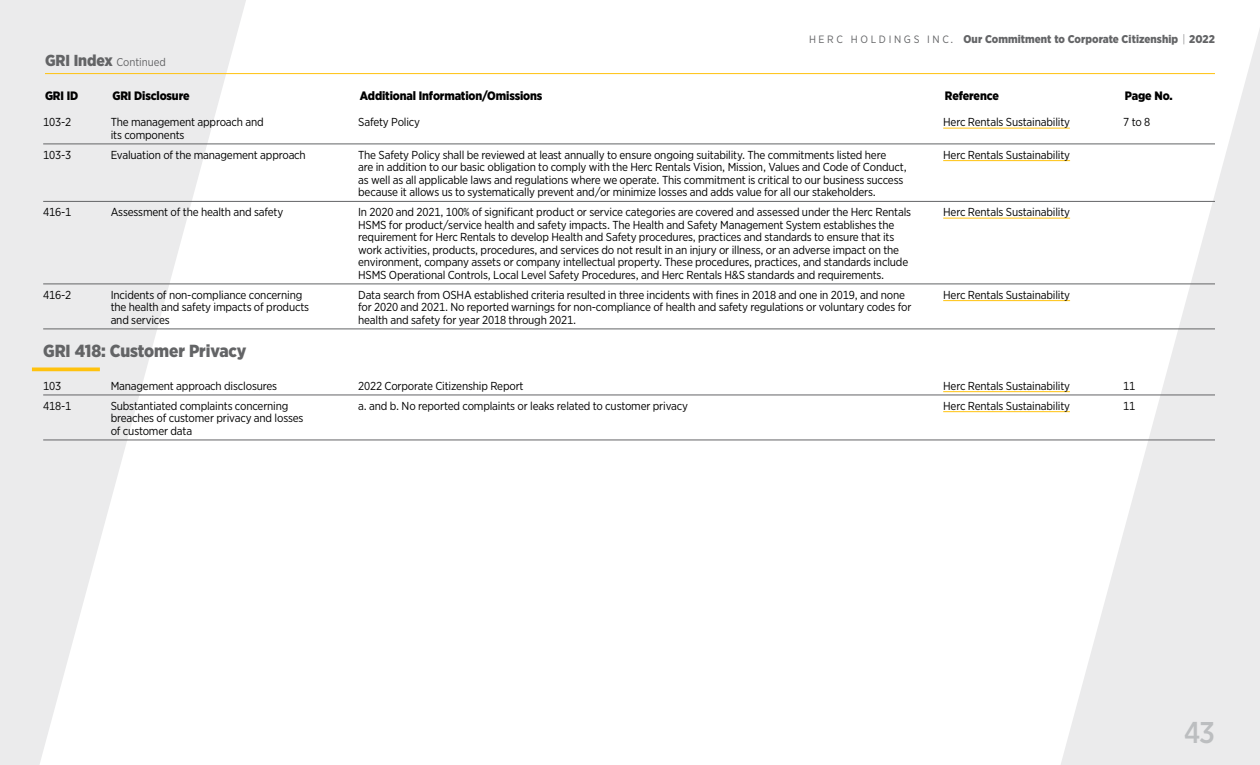
<style>
.page{position:relative;width:1260px;height:765px;background:#fff}
.page>*{position:absolute;margin:0;border:0;box-sizing:border-box;transform-origin:0 0}
.t1{font:500 30px "Gotham Narrow";color:#bcbec0}
.t2{font:900 17.5px "Gotham Narrow";letter-spacing:-.005em;color:#636466}
.t3{font:900 12.25px "Gotham Narrow";letter-spacing:-.01em;color:#000}
.t4{font:11.5px/12.5px "Gotham Narrow";letter-spacing:-.015em;color:#000}
.t5{font:900 11.25px "Gotham Narrow";letter-spacing:.005em;color:#636466}
.t6{font:11.25px "Gotham Narrow";letter-spacing:-.005em;color:#636466}
.s1{font-weight:400;font-size:10.62px}
.s2{font-weight:300}
.s3{font-weight:900;font-size:16px}
</style>
<div class="page">
<svg style="left:1058px;top:29px;width:202px;height:736px;fill:#ebebec"></svg>
<svg style="left:0;top:0;width:246px;height:765px;fill:#ebebec"></svg>
<hr style="left:45px;top:73px;width:1170px;height:1px;background:#ffc20e">
<hr style="left:943px;top:128px;width:127px;height:1px;background:#ffc20e">
<hr style="left:43px;top:144px;width:1172px;height:1px;background:#636466">
<hr style="left:943px;top:160px;width:127px;height:1px;background:#ffc20e">
<hr style="left:43px;top:201px;width:1172px;height:1px;background:#636466">
<hr style="left:943px;top:218px;width:127px;height:1px;background:#ffc20e">
<hr style="left:43px;top:284px;width:1172px;height:1px;background:#636466">
<hr style="left:943px;top:300px;width:127px;height:1px;background:#ffc20e">
<hr style="left:43px;top:329px;width:1172px;height:1px;background:#636466">
<svg style="left:32px;top:367px;width:68px;height:4px"></svg>
<hr style="left:43px;top:395px;width:1172px;height:1px;background:#636466">
<hr style="left:943px;top:391px;width:127px;height:1px;background:#ffc20e">
<hr style="left:943px;top:411px;width:127px;height:1px;background:#ffc20e">
<hr style="left:43px;top:440px;width:1172px;height:1px;background:#636466">
<p class="t5" style="left:809px;top:31px;width:407px"><span class="s1">H E R C H O L D I N G S I N C.</span> Our Commitment to Corporate Citizenship <span class="s2">|</span> 2022</p>
<p class="t6" style="left:45px;top:55px;width:122px"><span class="s3">GRI Index</span> Continued</p>
<p class="t3" style="left:45px;top:87px;width:35px">GRI ID</p>
<p class="t3" style="left:112px;top:87px;width:79px">GRI Disclosure</p>
<p class="t3" style="left:360px;top:87px;width:184px">Additional Information/Omissions</p>
<p class="t3" style="left:945px;top:87px;width:55px">Reference</p>
<p class="t3" style="left:1125px;top:87px;width:49px">Page No.</p>
<p class="t4" style="left:43px;top:116px;width:30px">103-2</p>
<p class="t4" style="left:111px;top:116px;width:155px">The management approach and</p>
<p class="t4" style="left:358px;top:116px;width:63px">Safety Policy</p>
<p class="t4" style="left:943px;top:116px;width:128px">Herc Rentals Sustainability</p>
<p class="t4" style="left:1123px;top:116px;width:29px">7 to 8</p>
<p class="t4" style="left:111px;top:128px;width:75px">its components</p>
<p class="t4" style="left:43px;top:148px;width:30px">103-3</p>
<p class="t4" style="left:111px;top:148px;width:197px">Evaluation of the management approach</p>
<p class="t4" style="left:358px;top:148px;width:530px">The Safety Policy shall be reviewed at least annually to ensure ongoing suitability. The commitments listed here</p>
<p class="t4" style="left:943px;top:148px;width:128px">Herc Rentals Sustainability</p>
<p class="t4" style="left:358px;top:161px;width:550px">are in addition to our basic obligation to comply with the Herc Rentals Vision, Mission, Values and Code of Conduct, as well as all applicable laws and regulations where we operate. This commitment is critical to our business success because it allows us to systematically prevent and/or minimize losses and adds value for all our stakeholders.</p>
<p class="t4" style="left:43px;top:206px;width:30px">416-1</p>
<p class="t4" style="left:111px;top:206px;width:174px">Assessment of the health and safety</p>
<p class="t4" style="left:358px;top:206px;width:554px">In 2020 and 2021, 100% of significant product or service categories are covered and assessed under the Herc Rentals</p>
<p class="t4" style="left:943px;top:206px;width:128px">Herc Rentals Sustainability</p>
<p class="t4" style="left:358px;top:218px;width:552px">HSMS for product/service health and safety impacts. The Health and Safety Management System establishes the requirement for Herc Rentals to develop Health and Safety procedures, practices and standards to ensure that its work activities, products, procedures, and services do not result in an injury or illness, or an adverse impact on the environment, company assets or company intellectual property. These procedures, practices, and standards include HSMS Operational Controls, Local Level Safety Procedures, and Herc Rentals H&amp;S standards and requirements.</p>
<p class="t4" style="left:43px;top:288px;width:30px">416-2</p>
<p class="t4" style="left:111px;top:288px;width:193px">Incidents of non-compliance concerning</p>
<p class="t4" style="left:358px;top:288px;width:548px">Data search from OSHA established criteria resulted in three incidents with fines in 2018 and one in 2019, and none</p>
<p class="t4" style="left:943px;top:288px;width:128px">Herc Rentals Sustainability</p>
<p class="t4" style="left:111px;top:301px;width:200px">the health and safety impacts of products</p>
<p class="t4" style="left:358px;top:301px;width:555px">for 2020 and 2021. No reported warnings for non-compliance of health and safety regulations or voluntary codes for</p>
<p class="t4" style="left:111px;top:313px;width:61px">and services</p>
<p class="t4" style="left:358px;top:313px;width:219px">health and safety for year 2018 through 2021.</p>
<h2 class="t2" style="left:43px;top:340px;width:205px">GRI 418: Customer Privacy</h2>
<p class="t4" style="left:43px;top:379px;width:20px">103</p>
<p class="t4" style="left:111px;top:379px;width:168px">Management approach disclosures</p>
<p class="t4" style="left:358px;top:379px;width:167px">2022 Corporate Citizenship Report</p>
<p class="t4" style="left:943px;top:379px;width:128px">Herc Rentals Sustainability</p>
<p class="t4" style="left:1123px;top:379px;width:14px">11</p>
<p class="t4" style="left:43px;top:399px;width:30px">418-1</p>
<p class="t4" style="left:111px;top:399px;width:179px">Substantiated complaints concerning</p>
<p class="t4" style="left:358px;top:399px;width:331px">a. and b. No reported complaints or leaks related to customer privacy</p>
<p class="t4" style="left:943px;top:399px;width:128px">Herc Rentals Sustainability</p>
<p class="t4" style="left:1123px;top:399px;width:14px">11</p>
<p class="t4" style="left:111px;top:412px;width:194px">breaches of customer privacy and losses of customer data</p>
<h1 class="t1" style="left:1184px;top:713px;width:32px">43</h1>
</div>
